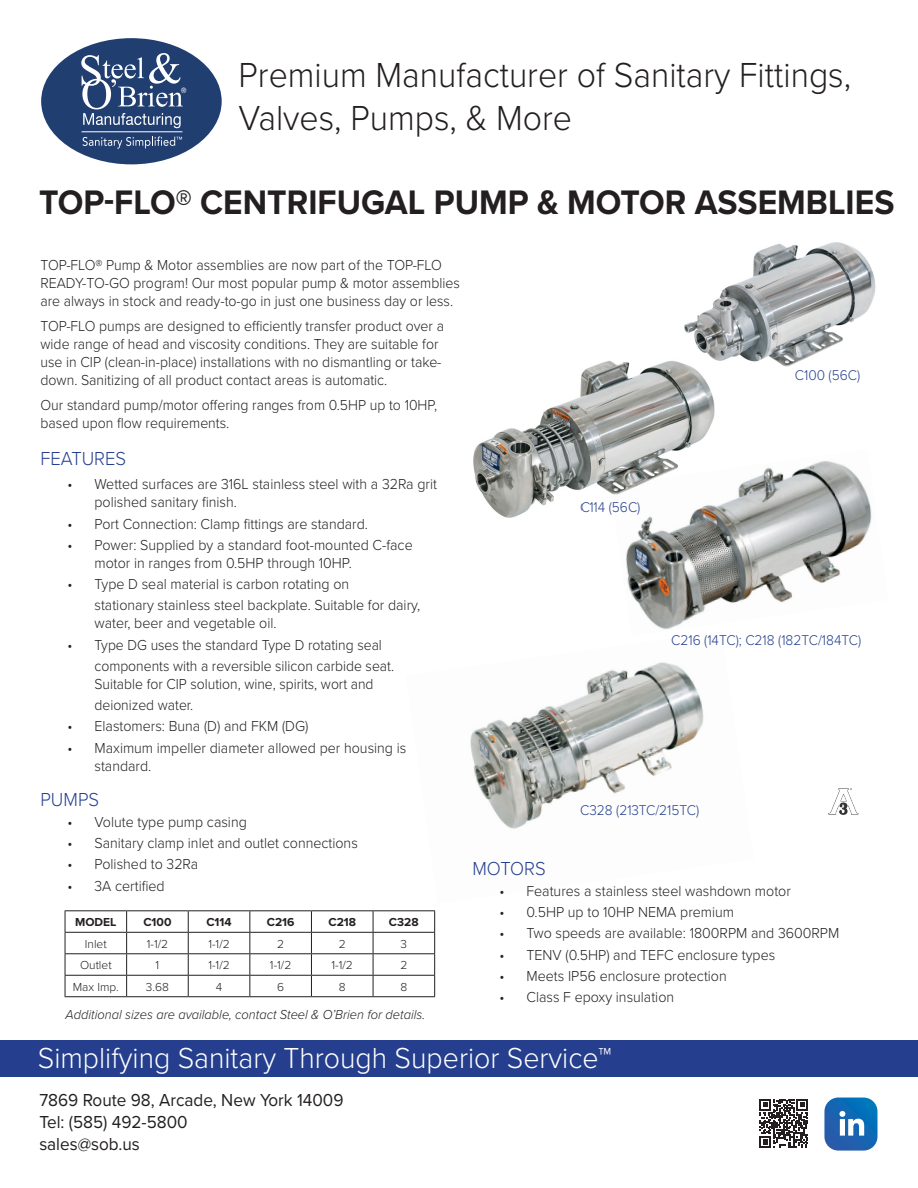
<style>
.page{position:relative;width:918px;height:1188px;background:#fff}
.page>*{position:absolute;margin:0;border:0;box-sizing:border-box;transform-origin:0 0}
.t1{font:300 36px "Proxima Nova";color:#231f20;scale:.94 1}
.SUBHEAD1{font:700 35.25px "Proxima Nova";color:#231f20;scale:.95 1}
.t2{font:300 30px "Proxima Nova";color:#fff;scale:.95 1}
.t3{font:300 19.5px "Proxima Nova";color:#253f8e;scale:.94 1}
.t4{font:18px "Proxima Nova";color:#231f20;scale:.95 1}
.t5{font:300 15px/18px "Proxima Nova";color:#231f20;scale:.95 1}
.t6{font:300 15px/18px "Proxima Nova";color:#231f20;scale:.94 1}
.t7{font:300 15px/18px "Proxima Nova";color:#231f20;scale:.93 1}
.t8{font:300 14.7px "Proxima Nova";color:#253f8e;scale:.94 1}
.NOTE{font:italic 300 13.5px "Proxima Nova";color:#231f20;scale:.95 1}
.t9{font:300 12px "Proxima Nova";color:#231f20}
.t10{font:700 12px "Proxima Nova";color:#231f20}
.t11{font:7.35px "Helvetica Neue";color:#fff;scale:.89 1}
</style>
<div class="page">
<img style="left:470px;top:662px;width:234px;height:167px">
<img style="left:684px;top:242px;width:192px;height:125px">
<div style="left:40px;top:37px;width:183px;height:128px;background:#213e71;border-radius:50%"></div>
<svg style="left:81px;top:53px;width:102px;height:75px"></svg>
<svg style="left:82px;top:136px;width:100px;height:13px"></svg>
<hr style="left:82px;top:131px;width:100px;height:1px;background:#fff">
<div style="left:0;top:1040px;width:918px;height:37px;background:#253f8e"></div>
<svg style="left:824px;top:1098px;width:54px;height:53px;background:#3f82c0"></svg>
<svg style="left:760px;top:1099px;width:48px;height:48px"></svg>
<hr style="left:65px;top:910px;width:62px;height:1px;background:#231f20">
<hr style="left:127px;top:910px;width:61px;height:1px;background:#231f20">
<hr style="left:188px;top:910px;width:62px;height:1px;background:#231f20">
<hr style="left:250px;top:910px;width:61px;height:1px;background:#231f20">
<hr style="left:311px;top:910px;width:62px;height:1px;background:#231f20">
<hr style="left:373px;top:910px;width:62px;height:1px;background:#231f20">
<hr style="left:65px;top:932px;width:62px;height:1px;background:#231f20">
<hr style="left:127px;top:932px;width:61px;height:1px;background:#231f20">
<hr style="left:188px;top:932px;width:62px;height:1px;background:#231f20">
<hr style="left:250px;top:932px;width:61px;height:1px;background:#231f20">
<hr style="left:311px;top:932px;width:62px;height:1px;background:#231f20">
<hr style="left:373px;top:932px;width:62px;height:1px;background:#231f20">
<hr style="left:65px;top:953px;width:62px;height:1px;background:#231f20">
<hr style="left:127px;top:953px;width:61px;height:1px;background:#231f20">
<hr style="left:188px;top:953px;width:62px;height:1px;background:#231f20">
<hr style="left:250px;top:953px;width:61px;height:1px;background:#231f20">
<hr style="left:311px;top:953px;width:62px;height:1px;background:#231f20">
<hr style="left:373px;top:953px;width:62px;height:1px;background:#231f20">
<hr style="left:65px;top:975px;width:62px;height:1px;background:#231f20">
<svg style="left:65px;top:911px;width:1px;height:85px"></svg>
<hr style="left:127px;top:975px;width:61px;height:1px;background:#231f20">
<svg style="left:126px;top:911px;width:1px;height:85px"></svg>
<hr style="left:188px;top:975px;width:62px;height:1px;background:#231f20">
<svg style="left:188px;top:911px;width:1px;height:85px"></svg>
<hr style="left:250px;top:975px;width:61px;height:1px;background:#231f20">
<svg style="left:249px;top:911px;width:1px;height:85px"></svg>
<hr style="left:311px;top:975px;width:62px;height:1px;background:#231f20">
<svg style="left:311px;top:911px;width:1px;height:85px"></svg>
<hr style="left:373px;top:975px;width:62px;height:1px;background:#231f20">
<svg style="left:373px;top:911px;width:1px;height:85px"></svg>
<svg style="left:434px;top:911px;width:1px;height:85px"></svg>
<hr style="left:65px;top:996px;width:62px;height:1px;background:#231f20">
<hr style="left:127px;top:996px;width:61px;height:1px;background:#231f20">
<hr style="left:188px;top:996px;width:62px;height:1px;background:#231f20">
<hr style="left:250px;top:996px;width:61px;height:1px;background:#231f20">
<hr style="left:311px;top:996px;width:62px;height:1px;background:#231f20">
<hr style="left:373px;top:996px;width:62px;height:1px;background:#231f20">
<img style="left:473px;top:352px;width:250px;height:166px">
<img style="left:828px;top:788px;width:31px;height:27px">
<img style="left:610px;top:449px;width:262px;height:181px">
<p class="t11" style="left:181px;top:86px;width:7px">®</p>
<p class="t1" style="left:239px;top:48px;width:653px">Premium Manufacturer of Sanitary Fittings,</p>
<p class="t1" style="left:239px;top:91px;width:356px">Valves, Pumps, &amp; More</p>
<p class="SUBHEAD1" style="left:39px;top:176px;width:902px">TOP-FLO® CENTRIFUGAL PUMP &amp; MOTOR ASSEMBLIES</p>
<p class="t6" style="left:40px;top:255px;width:448px">TOP-FLO® Pump &amp; Motor assemblies are now part of the TOP-FLO<br>READY-TO-GO program! Our most popular pump &amp; motor assemblies are always in stock and ready-to-go in just one business day or less.</p>
<p class="t6" style="left:40px;top:316px;width:431px">TOP-FLO pumps are designed to efficiently transfer product over a wide range of head and viscosity conditions. They are suitable for use in CIP (clean-in-place) installations with no dismantling or take&shy;down. Sanitizing of all product contact areas is automatic.</p>
<p class="t6" style="left:40px;top:395px;width:424px">Our standard pump/motor offering ranges from 0.5HP up to 10HP, based upon flow requirements.</p>
<p class="t3" style="left:40px;top:444px;width:93px">FEATURES</p>
<p class="t5" style="left:68px;top:475px;width:390px">• Wetted surfaces are 316L stainless steel with a 32Ra grit</p>
<p class="t5" style="left:94px;top:493px;width:152px">polished sanitary finish.</p>
<p class="t5" style="left:68px;top:514px;width:318px">• Port Connection: Clamp fittings are standard.</p>
<p class="t5" style="left:94px;top:535px;width:337px;text-indent:-27px">• Power: Supplied by a standard foot-mounted C-face motor in ranges from 0.5HP through 10HP.</p>
<p class="t5" style="left:68px;top:574px;width:298px">• Type D seal material is carbon rotating on</p>
<p class="t5" style="left:94px;top:595px;width:344px">stationary stainless steel backplate. Suitable for dairy, water, beer and vegetable oil.</p>
<p class="t7" style="left:67px;top:635px;width:340px">• Type DG uses the standard Type D rotating seal</p>
<p class="t7" style="left:95px;top:656px;width:324px">components with a reversible silicon carbide seat.<br>Suitable for CIP solution, wine, spirits, wort and</p>
<p class="t7" style="left:95px;top:695px;width:108px">deionized water.</p>
<p class="t5" style="left:68px;top:716px;width:255px">• Elastomers: Buna (D) and FKM (DG)</p>
<p class="t5" style="left:68px;top:738px;width:358px">• Maximum impeller diameter allowed per housing is</p>
<p class="t5" style="left:95px;top:756px;width:61px">standard.</p>
<p class="t3" style="left:40px;top:785px;width:64px">PUMPS</p>
<p class="t5" style="left:68px;top:812px;width:190px">• Volute type pump casing</p>
<p class="t5" style="left:68px;top:833px;width:307px">• Sanitary clamp inlet and outlet connections</p>
<p class="t5" style="left:68px;top:855px;width:139px">• Polished to 32Ra</p>
<p class="t5" style="left:68px;top:876px;width:104px">• 3A certified</p>
<p class="t10" style="left:75px;top:913px;width:43px">MODEL</p>
<p class="t10" style="left:143px;top:913px;width:30px">C100</p>
<p class="t10" style="left:206px;top:913px;width:27px">C114</p>
<p class="t10" style="left:267px;top:913px;width:29px">C216</p>
<p class="t10" style="left:328px;top:913px;width:29px">C218</p>
<p class="t10" style="left:389px;top:913px;width:31px">C328</p>
<p class="t9" style="left:85px;top:935px;width:23px">Inlet</p>
<p class="t9" style="left:147px;top:935px;width:23px">1-1/2</p>
<p class="t9" style="left:208px;top:935px;width:23px">1-1/2</p>
<p class="t9" style="left:277px;top:935px;width:8px">2</p>
<p class="t9" style="left:339px;top:935px;width:8px">2</p>
<p class="t9" style="left:401px;top:935px;width:8px">3</p>
<p class="t9" style="left:80px;top:956px;width:33px">Outlet</p>
<p class="t9" style="left:156px;top:956px;width:5px">1</p>
<p class="t9" style="left:208px;top:956px;width:23px">1-1/2</p>
<p class="t9" style="left:270px;top:956px;width:23px">1-1/2</p>
<p class="t9" style="left:332px;top:956px;width:23px">1-1/2</p>
<p class="t9" style="left:400px;top:956px;width:8px">2</p>
<p class="t9" style="left:73px;top:978px;width:48px">Max Imp.</p>
<p class="t9" style="left:146px;top:978px;width:25px">3.68</p>
<p class="t9" style="left:216px;top:978px;width:8px">4</p>
<p class="t9" style="left:277px;top:978px;width:9px">6</p>
<p class="t9" style="left:339px;top:978px;width:8px">8</p>
<p class="t9" style="left:400px;top:978px;width:8px">8</p>
<p class="NOTE" style="left:66px;top:1004px;width:380px">Additional sizes are available, contact Steel &amp; O’Brien for details.</p>
<p class="t8" style="left:580px;top:496px;width:66px">C114 (56C)</p>
<p class="t8" style="left:795px;top:364px;width:71px">C100 (56C)</p>
<p class="t8" style="left:671px;top:629px;width:204px">C216 (14TC); C218 (182TC/184TC)</p>
<p class="t8" style="left:580px;top:799px;width:128px">C328 (213TC/215TC)</p>
<p class="t3" style="left:472px;top:854px;width:79px">MOTORS</p>
<p class="t5" style="left:500px;top:881px;width:308px">• Features a stainless steel washdown motor</p>
<p class="t5" style="left:500px;top:902px;width:249px">• 0.5HP up to 10HP NEMA premium</p>
<p class="t5" style="left:500px;top:924px;width:359px">• Two speeds are available: 1800RPM and 3600RPM</p>
<p class="t5" style="left:500px;top:945px;width:292px">• TENV (0.5HP) and TEFC enclosure types</p>
<p class="t5" style="left:500px;top:966px;width:241px">• Meets IP56 enclosure protection</p>
<p class="t5" style="left:500px;top:987px;width:185px">• Class F epoxy insulation</p>
<p class="t2" style="left:38px;top:1036px;width:605px">Simplifying Sanitary Through Superior Service™</p>
<p class="t4" style="left:39px;top:1087px;width:322px">7869 Route 98, Arcade, New York 14009</p>
<p class="t4" style="left:39px;top:1109px;width:158px">Tel: (585) 492-5800</p>
<p class="t4" style="left:39px;top:1130px;width:107px">sales@sob.us</p>
</div>
